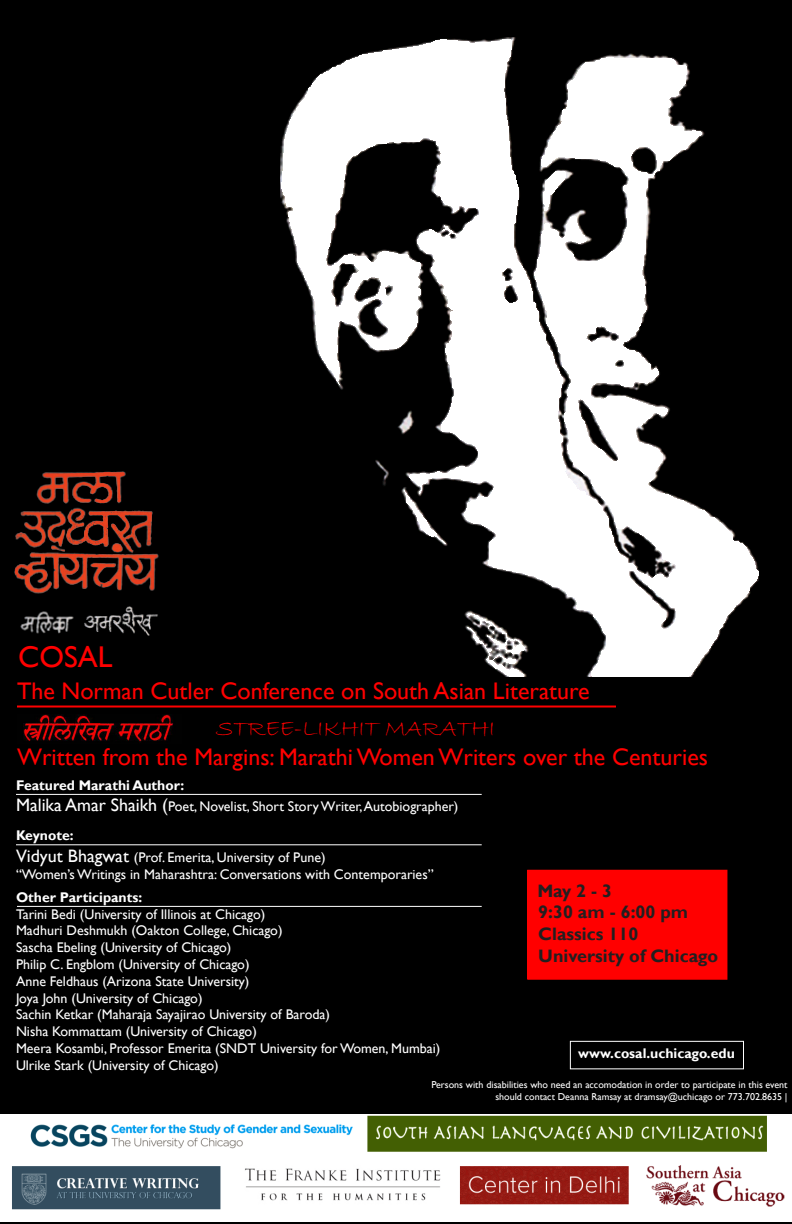
<style>
.page{position:relative;width:792px;height:1224px;background:#fff}
.page>*{position:absolute;margin:0;border:0;box-sizing:border-box;transform-origin:0 0}
.t1{font:30px "Gill Sans";color:#f00}
.t2{font:24px "Gill Sans";color:#f00}
.t3{font:24px "Bradley Hand ITC";color:#f00}
.t4{font:700 18px "Gill Sans";color:#231f20}
.t5{font:14px "Gill Sans";color:#fff}
.t6{font:700 14px "Gill Sans";color:#fff}
.t7{font:10px/12px "Gill Sans";color:#fff;text-align:right}
.s1{font-size:18px}
</style>
<div class="page">
<img style="left:0;top:0;width:792px;height:1224px">
<div style="left:528px;top:870px;width:199px;height:109px;background:#f00"></div>
<div style="left:527px;top:870px;width:200px;height:110px;border:1px solid #f00"></div>
<img style="left:0;top:1114px;width:792px;height:107px">
<hr style="left:17px;top:706px;width:599px;height:2px;background:#f00">
<hr style="left:16px;top:794px;width:466px;height:1px;background:#fff">
<hr style="left:16px;top:844px;width:466px;height:1px;background:#fff">
<div style="left:570px;top:1041px;width:174px;height:28px;border:1px solid #fff"></div>
<hr style="left:17px;top:906px;width:465px;height:1px;background:#fff">
<img style="left:10px;top:460px;width:153px;height:176px">
<img style="left:17px;top:715px;width:165px;height:28px">
<p class="t1" style="left:18px;top:640px;width:96px">COSAL</p>
<p class="t2" style="left:17px;top:677px;width:574px">The Norman Cutler Conference on South Asian Literature</p>
<p class="t3" style="left:216px;top:713px;width:280px">STREE-LIKHIT MARATHI</p>
<p class="t2" style="left:17px;top:743px;width:693px">Written from the Margins: Marathi Women Writers over the Centuries</p>
<p class="t6" style="left:16px;top:777px;width:170px">Featured Marathi Author:</p>
<p class="t5" style="left:16px;top:798px;width:444px"><span class="s1">Malika Amar Shaikh (</span>Poet, Novelist, Short Story Writer, Autobiographer)</p>
<p class="t6" style="left:16px;top:827px;width:59px">Keynote:</p>
<p class="t5" style="left:16px;top:849px;width:311px"><span class="s1">Vidyut Bhagwat</span> (Prof. Emerita, University of Pune)</p>
<p class="t5" style="left:16px;top:866px;width:419px">“Women’s Writings in Maharashtra: Conversations with Contemporaries”</p>
<p class="t4" style="left:537px;top:880px;width:76px">May 2 - 3</p>
<p class="t4" style="left:538px;top:902px;width:151px">9:30 am - 6:00 pm</p>
<p class="t4" style="left:538px;top:923px;width:102px">Classics 110</p>
<p class="t4" style="left:538px;top:945px;width:181px">University of Chicago</p>
<p class="t6" style="left:16px;top:889px;width:128px">Other Participants:</p>
<p class="t5" style="left:16px;top:906px;width:251px">Tarini Bedi (University of Illinois at Chicago)</p>
<p class="t5" style="left:16px;top:923px;width:268px">Madhuri Deshmukh (Oakton College, Chicago)</p>
<p class="t5" style="left:16px;top:939px;width:217px">Sascha Ebeling (University of Chicago)</p>
<p class="t5" style="left:16px;top:956px;width:235px">Philip C. Engblom (University of Chicago)</p>
<p class="t5" style="left:16px;top:973px;width:235px">Anne Feldhaus (Arizona State University)</p>
<p class="t5" style="left:16px;top:990px;width:188px">Joya John (University of Chicago)</p>
<p class="t5" style="left:16px;top:1007px;width:316px">Sachin Ketkar (Maharaja Sayajirao University of Baroda)</p>
<p class="t5" style="left:16px;top:1023px;width:242px">Nisha Kommattam (University of Chicago)</p>
<p class="t5" style="left:16px;top:1040px;width:426px">Meera Kosambi, Professor Emerita (SNDT University for Women, Mumbai)</p>
<p class="t5" style="left:16px;top:1057px;width:204px">Ulrike Stark (University of Chicago)</p>
<p class="t7" style="left:431px;top:1079px;width:358px">Persons with disabilities who need an accomodation in order to participate in this event should contact Deanna Ramsay at dramsay@uchicago or 773.702.8635 |</p>
<p class="t6" style="left:578px;top:1044px;width:158px">www.cosal.uchicago.edu</p>
</div>
